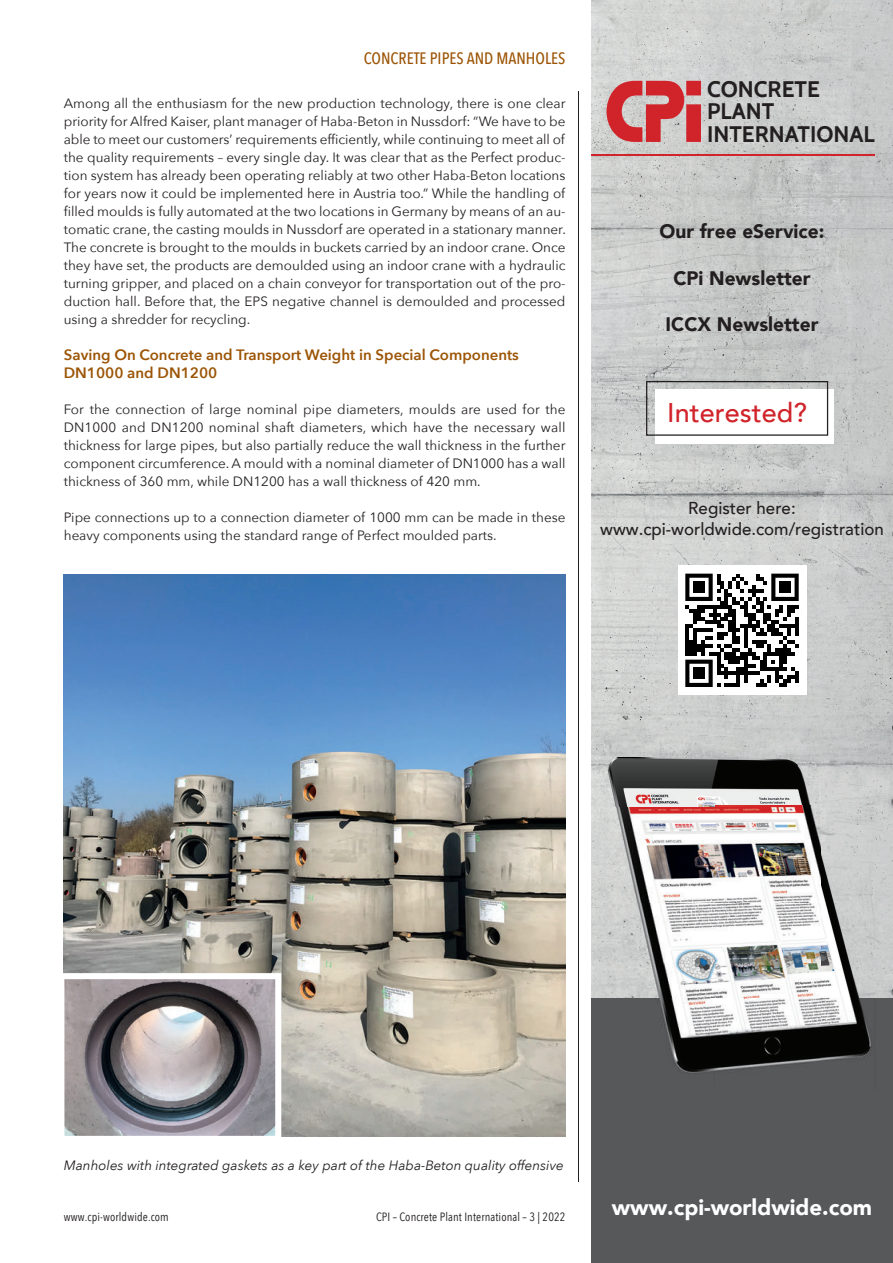
<style>
.page{position:relative;width:893px;height:1263px;background:#fff}
.page>*{position:absolute;margin:0;border:0;box-sizing:border-box;transform-origin:0 0}
.t1{font:500 27px "Avenir";color:#d1232a}
.t2{font:700 22.5px/22.5px "Cabin";color:#231f20}
.t3{font:900 22.2px "Avenir";color:#fff}
.t4{font:900 19.5px "Avenir";color:#231f20}
.t5{font:500 17.25px/20.7px "Avenir";color:#231f20;text-align:center}
.t6{font:500 16.5px "Avenir Next Condensed";color:#9c5506}
.t7{font:600 15px/18px "Avenir Next";color:#9c5506}
.t8{font:13.5px/18px "Avenir Next";color:#231f20;text-align:justify}
.t9{font:italic 13.5px "Avenir Next";color:#231f20}
.t10{font:12px "Avenir Next Condensed";letter-spacing:.01em;color:#231f20}
</style>
<div class="page">
<hr style="left:578px;top:91px;width:1px;height:1091px;background:#231f20">
<img style="left:64px;top:574px;width:502px;height:562px">
<svg style="left:63px;top:973px;width:218px;height:163px;background:#908b8f"></svg>
<img style="left:591px;top:0;width:302px;height:999px">
<hr style="left:591px;top:154px;width:284px;height:2px;background:#d1232a">
<div style="left:655px;top:389px;width:179px;height:55px;background:#fff"></div>
<svg style="left:646px;top:381px;width:182px;height:55px"></svg>
<svg style="left:606px;top:81px;width:95px;height:61px;background:#cf666a"></svg>
<div style="left:591px;top:999px;width:302px;height:264px;background:#57585a"></div>
<img style="left:609px;top:758px;width:266px;height:315px">
<div style="left:678px;top:566px;width:129px;height:129px;background:#fff"></div>
<svg style="left:685px;top:574px;width:114px;height:113px"></svg>
<div style="left:693px;top:581px;width:12px;height:12px;background:#000"></div>
<div style="left:779px;top:581px;width:12px;height:12px;background:#000"></div>
<div style="left:693px;top:667px;width:12px;height:12px;background:#000"></div>
<p class="t6" style="left:364px;top:49px;width:203px">CONCRETE PIPES AND MANHOLES</p>
<p class="t8" style="left:64px;top:94px;width:504px">Among all the enthusiasm for the new production technology, there is one clear priority for Alfred Kaiser, plant manager of Haba-Beton in Nussdorf: “We have to be able to meet our customers’ requirements efficiently, while continuing to meet all of the quality requirements – every single day. It was clear that as the Perfect produc&shy;tion system has already been operating reliably at two other Haba-Beton locations for years now it could be implemented here in Austria too.” While the handling of filled moulds is fully automated at the two locations in Germany by means of an au&shy;tomatic crane, the casting moulds in Nussdorf are operated in a stationary manner.<br>The concrete is brought to the moulds in buckets carried by an indoor crane. Once they have set, the products are demoulded using an indoor crane with a hydraulic turning gripper, and placed on a chain conveyor for transportation out of the pro&shy;duction hall. Before that, the EPS negative channel is demoulded and processed using a shredder for recycling.</p>
<p class="t7" style="left:64px;top:345px;width:457px">Saving On Concrete and Transport Weight in Special Components<br>DN1000 and DN1200</p>
<p class="t8" style="left:64px;top:400px;width:503px">For the connection of large nominal pipe diameters, moulds are used for the DN1000 and DN1200 nominal shaft diameters, which have the necessary wall thickness for large pipes, but also partially reduce the wall thickness in the further component circumference. A mould with a nominal diameter of DN1000 has a wall thickness of 360 mm, while DN1200 has a wall thickness of 420 mm.</p>
<p class="t8" style="left:64px;top:508px;width:503px">Pipe connections up to a connection diameter of 1000 mm can be made in these heavy components using the standard range of Perfect moulded parts.</p>
<h2 class="t2" style="left:707px;top:78px;width:169px">CONCRETE<br>PLANT<br>INTERNATIONAL</h2>
<h3 class="t4" style="left:660px;top:214px;width:166px">Our free eService:</h3>
<h3 class="t4" style="left:673px;top:261px;width:139px">CPi Newsletter</h3>
<h3 class="t4" style="left:666px;top:308px;width:154px">ICCX Newsletter</h3>
<h1 class="t1" style="left:667px;top:390px;width:141px">Interested?</h1>
<p class="t5" style="left:600px;top:497px;width:285px">Register here: www.cpi-worldwide.com/registration</p>
<p class="t9" style="left:64px;top:1154px;width:501px">Manholes with integrated gaskets as a key part of the Haba-Beton quality offensive</p>
<p class="t10" style="left:64px;top:1207px;width:107px">www.cpi-worldwide.com</p>
<p class="t10" style="left:376px;top:1207px;width:191px">CPI – Concrete Plant International – 3 | 2022</p>
<h3 class="t3" style="left:612px;top:1188px;width:262px">www.cpi-worldwide.com</h3>
</div>
